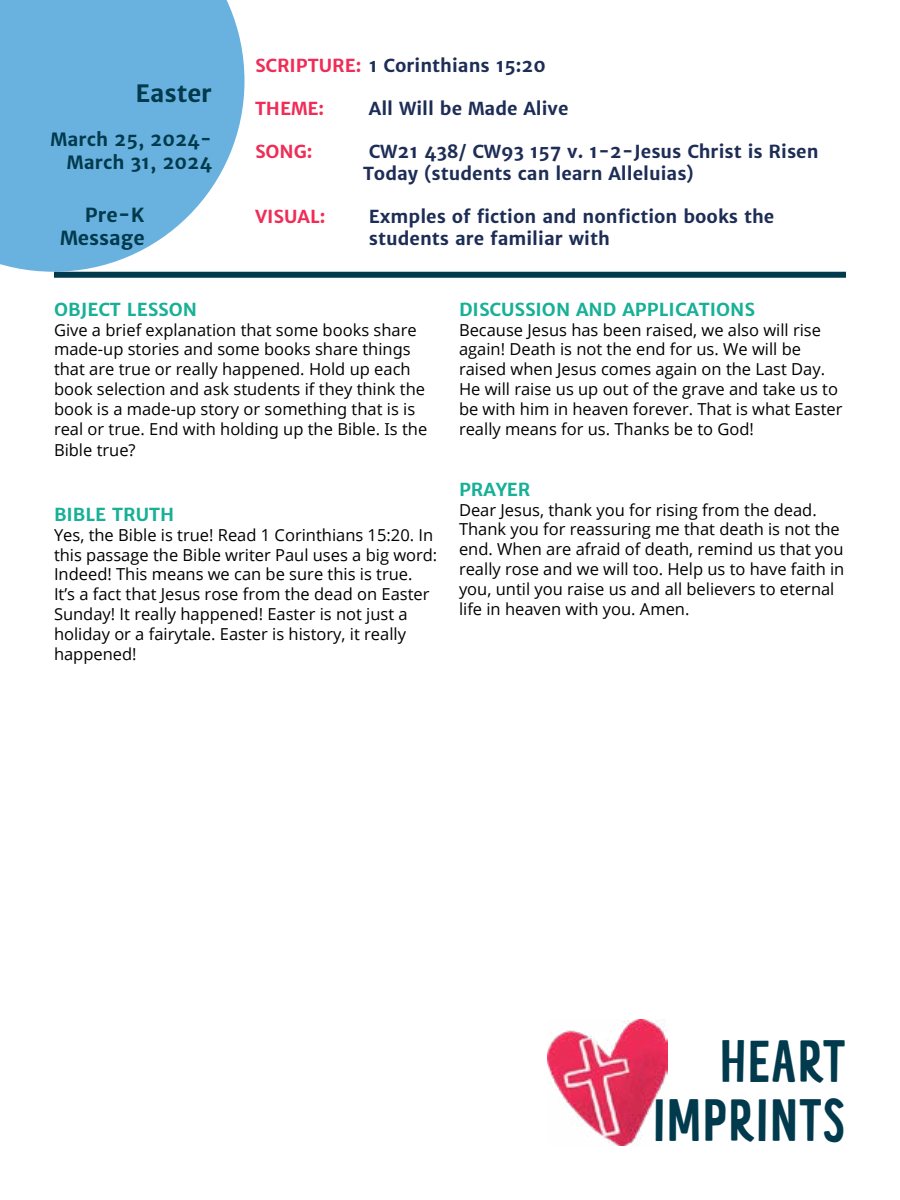
<style>
.page{position:relative;width:900px;height:1200px;background:#fff}
.page>*{position:absolute;margin:0;border:0;box-sizing:border-box;transform-origin:0 0}
.t1{font:700 49.5px/59.4px "Little Dinosaur";color:#003a4c;text-align:right}
.t2{font:700 24px "Merriweather Sans";color:#003a4c}
.t3{font:700 19.5px/23.4px "Merriweather Sans";color:#003a4c;text-align:right}
.t4{font:700 18.3px/23.4px "Merriweather Sans";color:#003a4c;text-align:right}
.t5{font:700 18px/21.6px "Merriweather Sans";color:#1d2d56}
.t6{font:700 18px "Merriweather Sans";color:#18b096}
.t7{font:700 18px "Merriweather Sans";color:#ef2d56}
.t8{font:16.5px/19.8px "Open Sans";color:#000}
.s1{color:#ef2d56}
</style>
<div class="page">
<img style="left:548px;top:1020px;width:120px;height:126px">
<div style="left:54px;top:272px;width:792px;height:6px;background:#003a4c"></div>
<svg style="left:0;top:0;width:244px;height:272px;background:#7abbe2"></svg>
<h2 class="t2" style="left:135px;top:77px;width:78px">Easter</h2>
<p class="t4" style="left:50px;top:127px;width:163px">March 25, 2024-<br>March 31, 2024</p>
<p class="t3" style="left:60px;top:203px;width:86px">Pre-K<br>Message</p>
<p class="t5" style="left:255px;top:54px;width:292px"><span class="s1">SCRIPTURE:</span> 1 Corinthians 15:20</p>
<p class="t7" style="left:255px;top:97px;width:71px">THEME:</p>
<p class="t5" style="left:369px;top:97px;width:201px">All Will be Made Alive</p>
<p class="t7" style="left:255px;top:140px;width:59px">SONG:</p>
<p class="t5" style="left:363px;top:141px;width:457px;text-indent:6px">CW21 438/ CW93 157 v. 1-2-Jesus Christ is Risen<br>Today (students can learn Alleluias)</p>
<p class="t7" style="left:255px;top:205px;width:72px">VISUAL:</p>
<p class="t5" style="left:369px;top:205px;width:407px">Exmples of fiction and nonfiction books the students are familiar with</p>
<p class="t6" style="left:54px;top:298px;width:145px">OBJECT LESSON</p>
<p class="t8" style="left:54px;top:319px;width:375px">Give a brief explanation that some books share made-up stories and some books share things that are true or really happened. Hold up each book selection and ask students if they think the book is a made-up story or something that is is real or true. End with holding up the Bible. Is the</p>
<p class="t8" style="left:54px;top:440px;width:83px">Bible true?</p>
<p class="t6" style="left:54px;top:503px;width:122px">BIBLE TRUTH</p>
<p class="t8" style="left:54px;top:524px;width:385px">Yes, the Bible is true! Read 1 Corinthians 15:20. In this passage the Bible writer Paul uses a big word:<br>Indeed! This means we can be sure this is true.<br>It’s a fact that Jesus rose from the dead on Easter Sunday! It really happened! Easter is not just a holiday or a fairytale. Easter is history, it really happened!</p>
<p class="t6" style="left:459px;top:298px;width:298px">DISCUSSION AND APPLICATIONS</p>
<p class="t8" style="left:459px;top:319px;width:385px">Because Jesus has been raised, we also will rise again! Death is not the end for us. We will be raised when Jesus comes again on the Last Day.<br>He will raise us up out of the grave and take us to be with him in heaven forever. That is what Easter really means for us. Thanks be to God!</p>
<p class="t6" style="left:459px;top:478px;width:73px">PRAYER</p>
<p class="t8" style="left:459px;top:499px;width:387px">Dear Jesus, thank you for rising from the dead.<br>Thank you for reassuring me that death is not the end. When are afraid of death, remind us that you really rose and we will too. Help us to have faith in you, until you raise us and all believers to eternal life in heaven with you. Amen.</p>
<h1 class="t1" style="left:653px;top:1031px;width:195px">HEART<br>IMPRINTS</h1>
</div>
